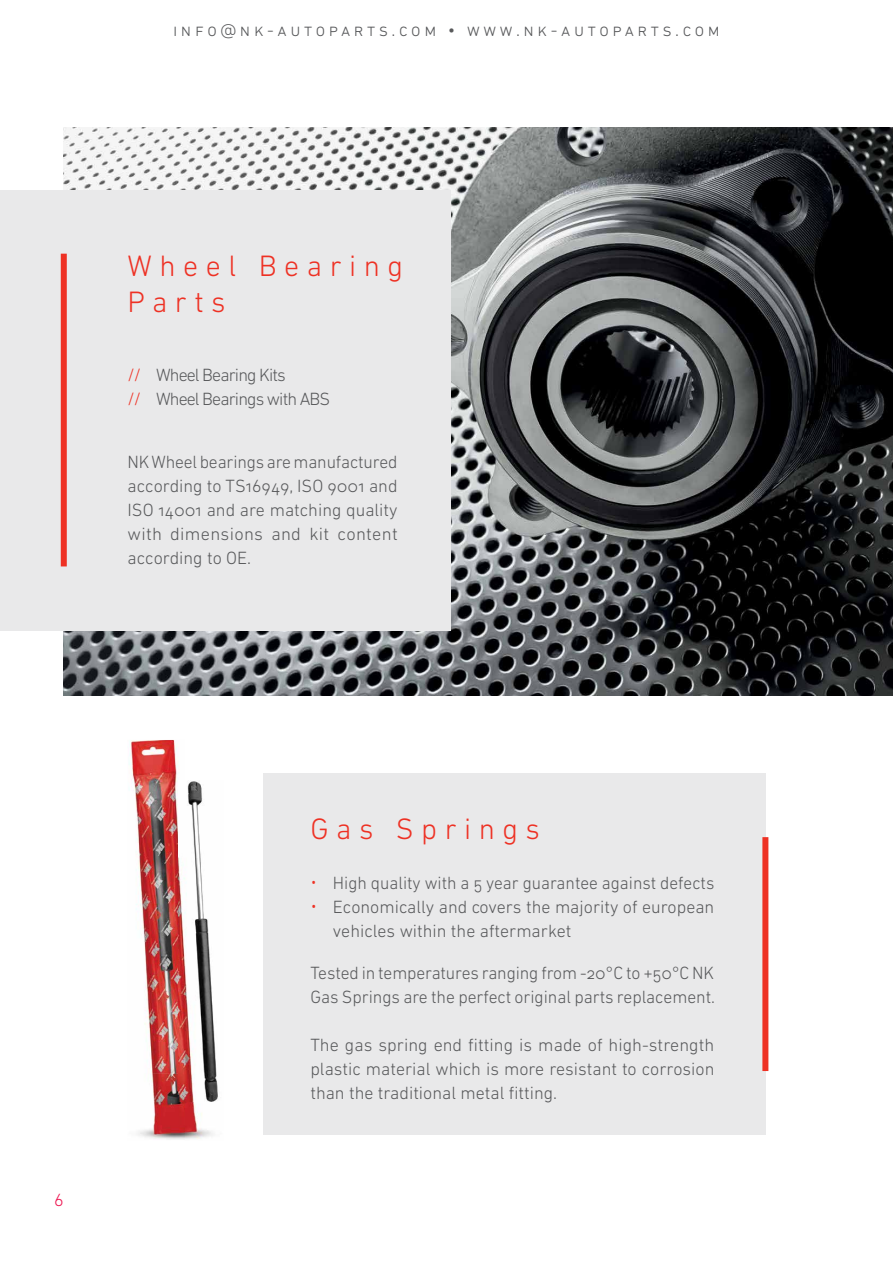
<style>
.page{position:relative;width:893px;height:1263px;background:#fff}
.page>*{position:absolute;margin:0;border:0;box-sizing:border-box;transform-origin:0 0}
.t1{font:300 30px/36px "DIN Next LT Pro";letter-spacing:.25em;color:#ee3124}
.t2{font:300 18px/24px "DIN Next LT Pro";color:#58595b;text-align:justify}
.t3{font:300 18px "DIN Next LT Pro";letter-spacing:.2em;color:#58595b}
.t4{font:300 18px/24px "DIN Next LT Pro";letter-spacing:-.05em;color:#58595b}
.t5{font:300 18px "DIN Next LT Pro";color:#ed1651}
.s1{color:#ee3124}
.s2{font-family:"Open Sans";color:#ee3124}
</style>
<div class="page">
<img style="left:64px;top:127px;width:829px;height:568px">
<div style="left:0;top:190px;width:451px;height:440px;background:#e9e9ea"></div>
<div style="left:61px;top:254px;width:6px;height:312px;background:#ee3124"></div>
<div style="left:263px;top:773px;width:502px;height:362px;background:#e9e9ea"></div>
<div style="left:762px;top:837px;width:6px;height:234px;background:#ee3124"></div>
<img style="left:129px;top:740px;width:56px;height:400px">
<img style="left:185px;top:1101px;width:30px;height:38px">
<img style="left:179px;top:780px;width:39px;height:321px">
<p class="t3" style="left:173px;top:20px;width:548px">info@nk-autoparts.com • www.nk-autoparts.com</p>
<h1 class="t1" style="left:128px;top:247px;width:277px">Wheel Bearing<br>Parts</h1>
<p class="t4" style="left:128px;top:362px;width:204px"><span class="s1">//</span> Wheel Bearing Kits<br><span class="s1">//</span> Wheel Bearings with ABS</p>
<p class="t2" style="left:128px;top:450px;width:272px">NK Wheel bearings are manufactured according to TS16949, ISO 9001 and ISO 14001 and are matching quality with dimensions and kit content according to OE.</p>
<p class="t5" style="left:54px;top:1189px;width:11px">6</p>
<h1 class="t1" style="left:310px;top:810px;width:231px">Gas Springs</h1>
<p class="t2" style="left:310px;top:870px;width:405px"><span class="s2">•</span> High quality with a 5 year guarantee against defects</p>
<p class="t2" style="left:333px;top:894px;width:383px;text-indent:-22px"><span class="s2">•</span> Economically and covers the majority of european vehicles within the aftermarket</p>
<p class="t2" style="left:310px;top:960px;width:406px">Tested in temperatures ranging from -20°C to +50°C NK<br>Gas Springs are the perfect original parts replacement.</p>
<p class="t2" style="left:310px;top:1032px;width:405px">The gas spring end fitting is made of high-strength plastic material which is more resistant to corrosion than the traditional metal fitting.</p>
</div>
